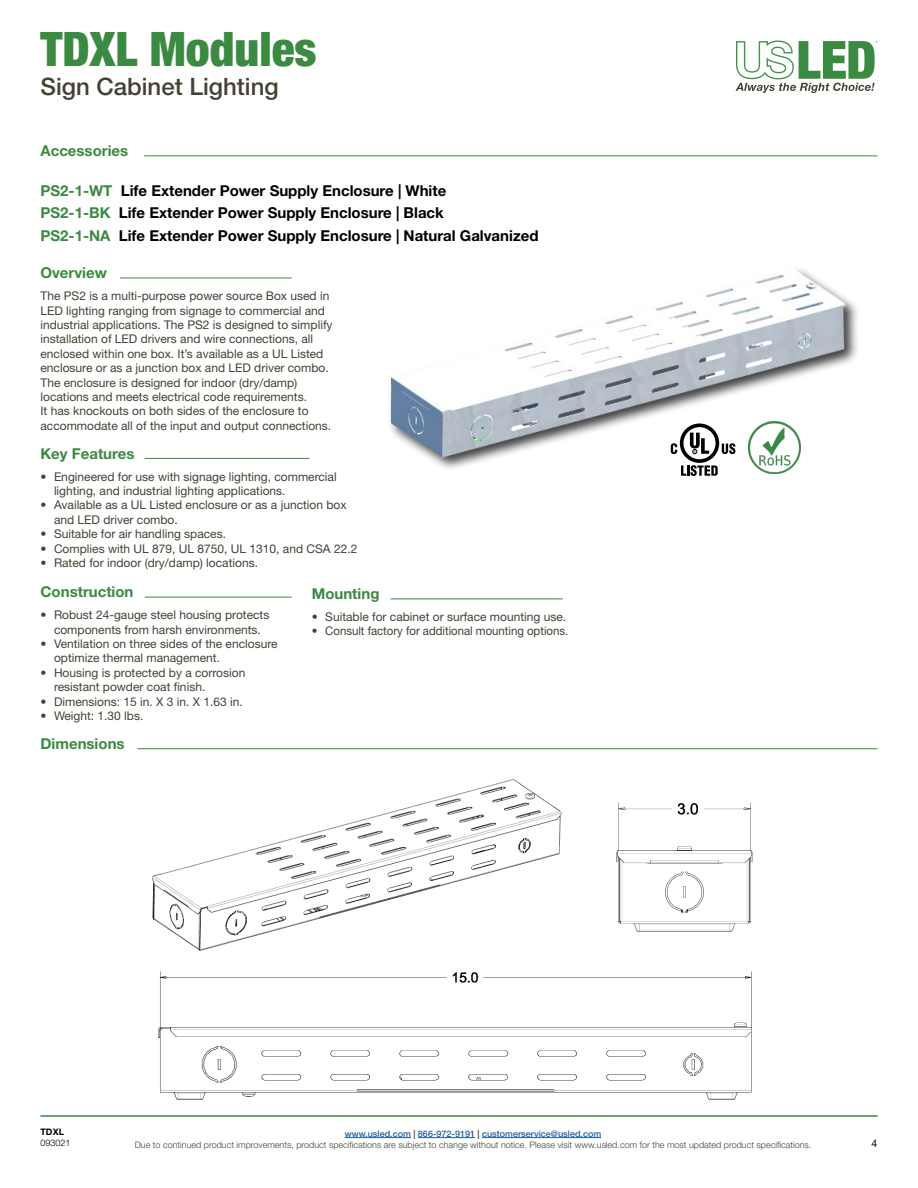
<style>
.page{position:relative;width:918px;height:1188px;background:#fff}
.page>*{position:absolute;margin:0;border:0;box-sizing:border-box;transform-origin:0 0}
.t1{font:900 condensed 47.7px "Helvetica Neue LT Std";color:#3b8a41}
.t2{font:500 24px "Helvetica Neue LT Std";color:#444134}
.t3{font:700 15px/22.5px "Helvetica Neue LT Std";color:#000}
.t4{font:700 15px "Helvetica Neue LT Std";color:#3b8a41}
.t5{font:12px/14.4px "Helvetica Neue LT Std";color:#444134}
.t6{font:12px "Helvetica Neue LT Std";color:#444134;scale:.95 1}
.t7{font:10.5px "Helvetica Neue LT Std";color:#000}
.t8{font:300 9px/10.8px "Helvetica Neue LT Std";color:#444134;text-align:center}
.t9{font:300 9px "Helvetica Neue LT Std";color:#000}
.t10{font:700 9px "Helvetica Neue LT Std";color:#000}
.s1{color:#3b8a41}
.s2{font-weight:500;color:#215e9e}
.s3{font-weight:500}
</style>
<div class="page">
<svg style="left:735px;top:40px;width:143px;height:53px"></svg>
<hr style="left:40px;top:1116px;width:838px;height:1px;background:#3b8a41">
<hr style="left:345px;top:1137px;width:66px;height:1px;background:#215e9e">
<hr style="left:418px;top:1137px;width:57px;height:1px;background:#215e9e">
<hr style="left:482px;top:1137px;width:119px;height:1px;background:#215e9e">
<hr style="left:144px;top:156px;width:734px;height:1px;background:#3b8a41">
<hr style="left:145px;top:458px;width:164px;height:1px;background:#3b8a41">
<hr style="left:120px;top:278px;width:172px;height:1px;background:#3b8a41">
<hr style="left:391px;top:599px;width:172px;height:1px;background:#3b8a41">
<hr style="left:137px;top:748px;width:740px;height:1px;background:#3b8a41">
<hr style="left:145px;top:597px;width:147px;height:1px;background:#3b8a41">
<img style="left:152px;top:779px;width:410px;height:172px">
<img style="left:616px;top:802px;width:137px;height:130px">
<img style="left:158px;top:971px;width:594px;height:129px">
<div style="left:388px;top:265px;width:472px;height:207px;background:#000;opacity:.75"></div>
<img style="left:388px;top:265px;width:463px;height:200px">
<img style="left:748px;top:422px;width:52px;height:52px">
<svg style="left:671px;top:424px;width:64px;height:52px"></svg>
<h1 class="t1" style="left:40px;top:20px;width:278px">TDXL Modules</h1>
<h2 class="t2" style="left:40px;top:72px;width:240px">Sign Cabinet Lighting</h2>
<p class="t4" style="left:40px;top:141px;width:89px">Accessories</p>
<p class="t3" style="left:40px;top:179px;width:500px"><span class="s1">PS2-1-WT</span> Life Extender Power Supply Enclosure | White<br><span class="s1">PS2-1-BK</span> Life Extender Power Supply Enclosure | Black<br><span class="s1">PS2-1-NA</span> Life Extender Power Supply Enclosure | Natural Galvanized</p>
<p class="t4" style="left:40px;top:264px;width:68px">Overview</p>
<p class="t5" style="left:40px;top:288px;width:294px">The PS2 is a multi-purpose power source Box used in LED lighting ranging from signage to commercial and industrial applications. The PS2 is designed to simplify installation of LED drivers and wire connections, all enclosed within one box. It’s available as a UL Listed enclosure or as a junction box and LED driver combo.<br>The enclosure is designed for indoor (dry/damp) locations and meets electrical code requirements.<br>It has knockouts on both sides of the enclosure to accommodate all of the input and output connections.</p>
<p class="t4" style="left:40px;top:444px;width:95px">Key Features</p>
<p class="t5" style="left:54px;top:469px;width:284px;text-indent:-14px">• Engineered for use with signage lighting, commercial lighting, and industrial lighting applications.</p>
<p class="t5" style="left:54px;top:498px;width:294px;text-indent:-14px">• Available as a UL Listed enclosure or as a junction box and LED driver combo.</p>
<p class="t5" style="left:40px;top:527px;width:187px">• Suitable for air handling spaces.</p>
<p class="t5" style="left:40px;top:541px;width:318px">• Complies with UL 879, UL 8750, UL 1310, and CSA 22.2</p>
<p class="t5" style="left:40px;top:555px;width:219px">• Rated for indoor (dry/damp) locations.</p>
<p class="t4" style="left:40px;top:583px;width:95px">Construction</p>
<p class="t5" style="left:40px;top:608px;width:230px;text-align:center">• Robust 24-gauge steel housing protects components from harsh environments.</p>
<p class="t5" style="left:54px;top:636px;width:225px;text-indent:-14px">• Ventilation on three sides of the enclosure optimize thermal management.</p>
<p class="t5" style="left:54px;top:665px;width:193px;text-indent:-14px">• Housing is protected by a corrosion resistant powder coat finish.</p>
<p class="t5" style="left:40px;top:694px;width:204px">• Dimensions: 15 in. X 3 in. X 1.63 in.</p>
<p class="t5" style="left:40px;top:708px;width:104px">• Weight: 1.30 lbs.</p>
<p class="t4" style="left:40px;top:734px;width:86px">Dimensions</p>
<p class="t4" style="left:312px;top:585px;width:69px">Mounting</p>
<p class="t5" style="left:312px;top:609px;width:256px">• Suitable for cabinet or surface mounting use.</p>
<p class="t6" style="left:312px;top:624px;width:272px">• Consult factory for additional mounting options.</p>
<p class="t10" style="left:40px;top:1126px;width:25px">TDXL</p>
<p class="t9" style="left:40px;top:1137px;width:32px">093021</p>
<p class="t8" style="left:135px;top:1128px;width:678px"><span class="s2">www.usled.com</span> <span class="s3">|</span> <span class="s2">866-972-9191</span> <span class="s3">|</span> <span class="s2">customerservice@usled.com<br></span>Due to continued product improvements, product specifications are subject to change without notice. Please visit www.usled.com for the most updated product specifications.</p>
<p class="t7" style="left:872px;top:1137px;width:7px">4</p>
</div>
